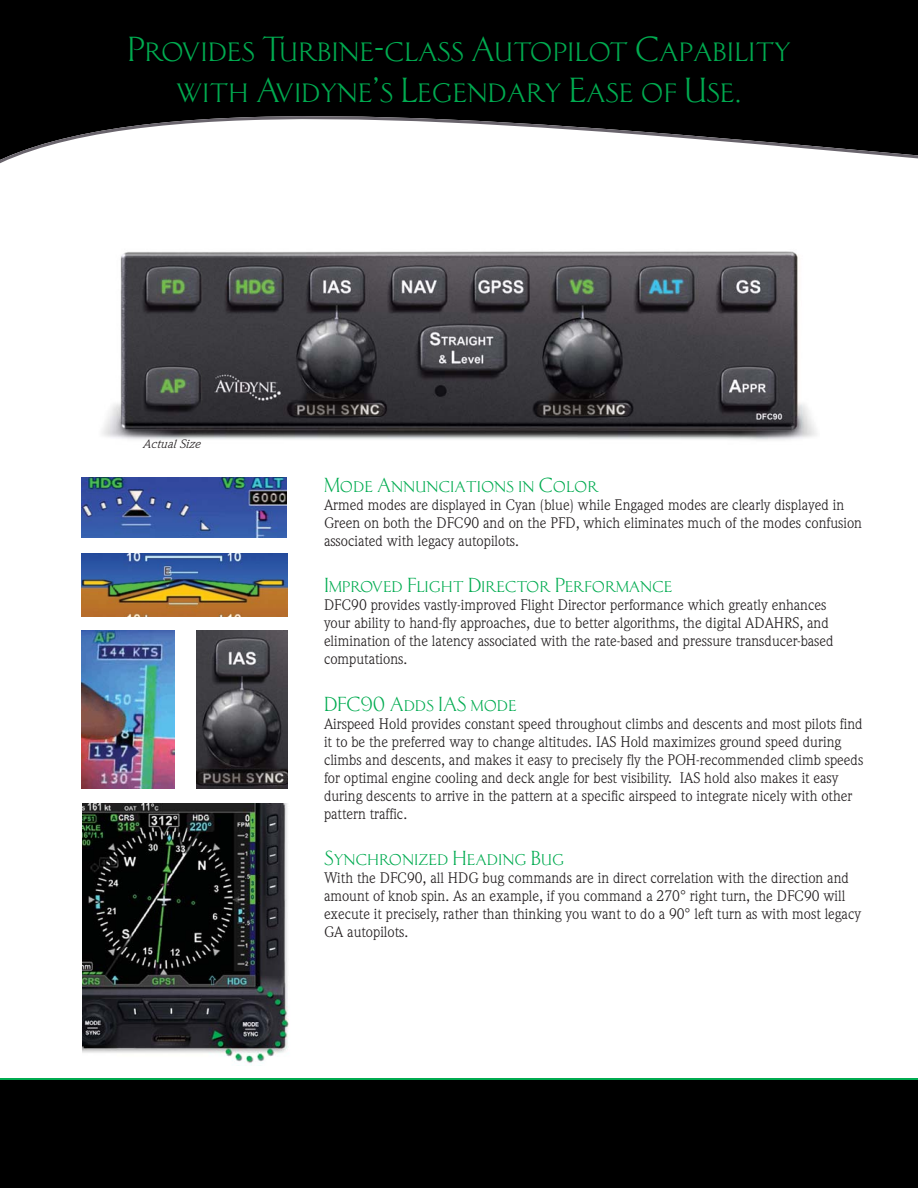
<style>
.page{position:relative;width:918px;height:1188px;background:#fff}
.page>*{position:absolute;margin:0;border:0;box-sizing:border-box;transform-origin:0 0}
.t1{font:36px/40.5px "AT Classic Roman";color:#00ab50;text-align:center}
.t2{font:21px "AT Classic Roman";color:#00ab50}
.t3{font:15px/18px "Weidemann";color:#231f20}
.t4{font:italic 12px "Weidemann";color:#231f20;scale:1.09 1}
</style>
<div class="page">
<svg style="left:0;top:0;width:918px;height:164px"></svg>
<div style="left:0;top:1080px;width:918px;height:108px;background:#000"></div>
<hr style="left:0;top:1078px;width:918px;height:2px;background:#00ab50">
<img style="left:102px;top:251px;width:715px;height:189px">
<img style="left:197px;top:631px;width:90px;height:157px">
<img style="left:81px;top:554px;width:206px;height:62px">
<img style="left:81px;top:477px;width:206px;height:61px">
<img style="left:82px;top:804px;width:207px;height:262px">
<img style="left:81px;top:631px;width:94px;height:157px">
<h1 class="t1" style="left:127px;top:29px;width:665px">Provides Turbine-class Autopilot Capability with Avidyne’s Legendary Ease of Use.</h1>
<p class="t4" style="left:143px;top:439px;width:54px">Actual Size</p>
<h2 class="t2" style="left:324px;top:472px;width:276px">Mode Annunciations in Color</h2>
<p class="t3" style="left:324px;top:497px;width:540px">Armed modes are displayed in Cyan (blue) while Engaged modes are clearly displayed in<br>Green on both the DFC90 and on the PFD, which eliminates much of the modes confusion associated with legacy autopilots.</p>
<h2 class="t2" style="left:324px;top:573px;width:350px">Improved Flight Director Performance</h2>
<p class="t3" style="left:324px;top:598px;width:511px">DFC90 provides vastly-improved Flight Director performance which greatly enhances your ability to hand-fly approaches, due to better algorithms, the digital ADAHRS, and elimination of the latency associated with the rate-based and pressure transducer-based computations.</p>
<h2 class="t2" style="left:324px;top:691px;width:194px">DFC90 Adds IAS mode</h2>
<p class="t3" style="left:324px;top:716px;width:541px">Airspeed Hold provides constant speed throughout climbs and descents and most pilots find it to be the preferred way to change altitudes. IAS Hold maximizes ground speed during climbs and descents, and makes it easy to precisely fly the POH-recommended climb speeds for optimal engine cooling and deck angle for best visibility. IAS hold also makes it easy during descents to arrive in the pattern at a specific airspeed to integrate nicely with other pattern traffic.</p>
<h2 class="t2" style="left:324px;top:846px;width:242px">Synchronized Heading Bug</h2>
<p class="t3" style="left:324px;top:871px;width:539px">With the DFC90, all HDG bug commands are in direct correlation with the direction and amount of knob spin. As an example, if you command a 270° right turn, the DFC90 will execute it precisely, rather than thinking you want to do a 90° left turn as with most legacy GA autopilots.</p>
</div>
